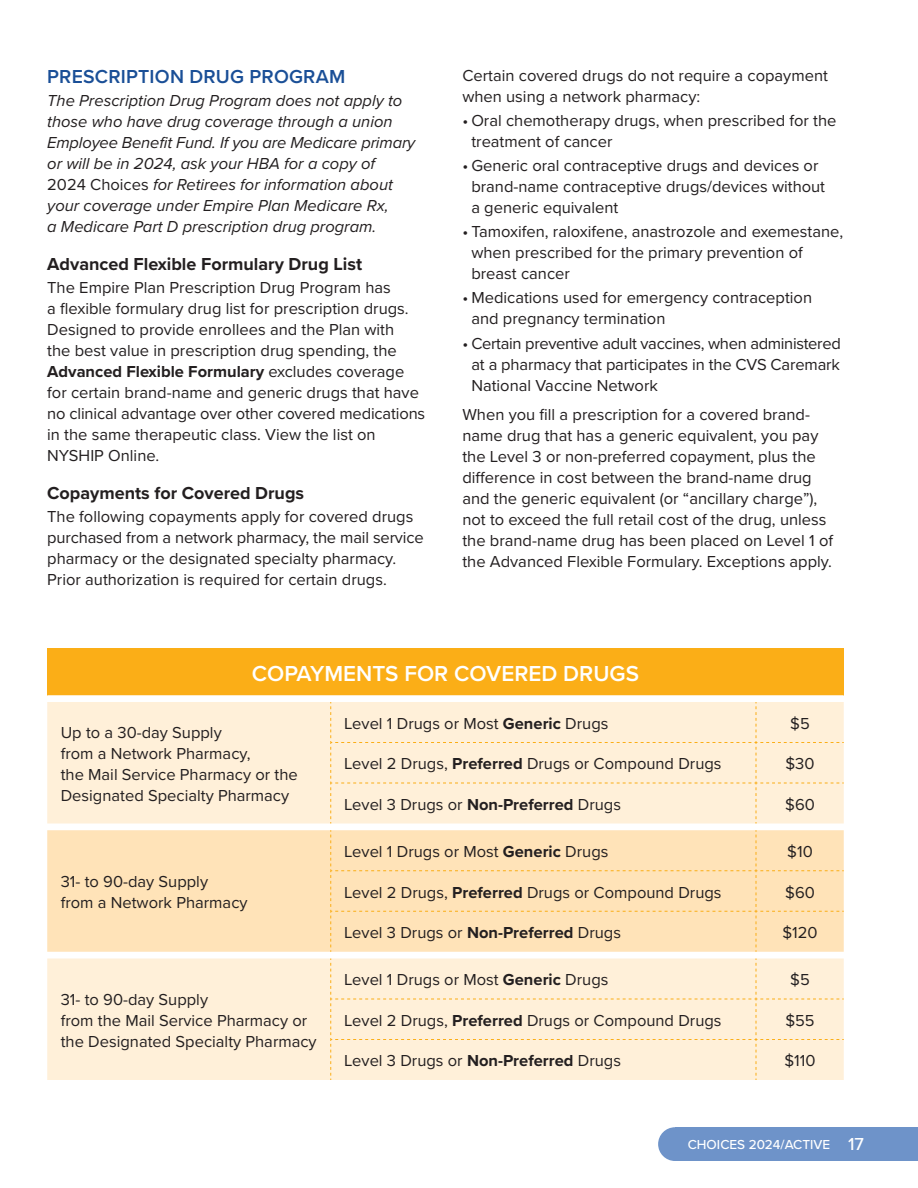
<style>
.page{position:relative;width:918px;height:1188px;background:#fff}
.page>*{position:absolute;margin:0;border:0;box-sizing:border-box;transform-origin:0 0}
._2024_Choices_Table_Titles_White_15_17{font:600 22.5px "Proxima Nova";color:#fff}
._2024_Choices_H2_PMS_13_15{font:600 19.5px "Proxima Nova";letter-spacing:.01em;color:#1a4f97}
._2024_Choices_H3_Proxima_Bold_PMS_12_15{font:700 18px "Proxima Nova";color:#231f20}
._2024_Choices_Body_11_14{font:16.5px/21px "Proxima Nova";color:#231f20}
._2024_Choices_Table_Body_Left_11_14{font:16.5px/21px "Proxima Nova";color:#231f20}
._2024_Choices_Bullet_Proxima_11_14{font:16.5px/21px "Proxima Nova";color:#231f20}
._2024_Choices_Body_11_14-2{font:italic 16.5px/21px "Proxima Nova";color:#231f20}
._2024_Choices_Body_Before_Bullets_11_14{font:16.5px/21px "Proxima Nova";color:#231f20}
._2024_Choices_Drug_Copay_Table_Black_Lef_{font:16.5px "Proxima Nova";color:#231f20}
.t1{font:500 13.5px "Proxima Nova";color:#fff}
.s1{font-style:normal}
.s2{font-weight:700}
.s3{font-size:18px}
</style>
<div class="page">
<div style="left:675px;top:1127px;width:243px;height:34px;background:#6e93c9"></div>
<div style="left:658px;top:1127px;width:34px;height:34px;background:#6e93c9;border-radius:50%"></div>
<div style="left:47px;top:648px;width:797px;height:47px;background:#fbae17"></div>
<div style="left:47px;top:702px;width:283px;height:378px;background:#fff0d9"></div>
<div style="left:47px;top:830px;width:283px;height:122px;background:#ffe3b8"></div>
<div style="left:330px;top:702px;width:514px;height:122px;background:#fff0d9"></div>
<div style="left:330px;top:830px;width:514px;height:122px;background:#ffe3b8"></div>
<div style="left:330px;top:958px;width:514px;height:122px;background:#fff0d9"></div>
<p class="_2024_Choices_H2_PMS_13_15" style="left:47px;top:62px;width:300px">PRESCRIPTION DRUG PROGRAM</p>
<p class="_2024_Choices_Body_11_14-2" style="left:47px;top:89px;width:370px">The Prescription Drug Program does not apply to those who have drug coverage through a union Employee Benefit Fund. If you are Medicare primary or will be in 2024, ask your HBA for a copy of <span class="s1">2024 Choices</span> for Retirees for information about your coverage under Empire Plan Medicare Rx,<br>a Medicare Part D prescription drug program.</p>
<p class="_2024_Choices_H3_Proxima_Bold_PMS_12_15" style="left:47px;top:251px;width:316px">Advanced Flexible Formulary Drug List</p>
<p class="_2024_Choices_Body_11_14" style="left:47px;top:276px;width:380px">The Empire Plan Prescription Drug Program has<br>a flexible formulary drug list for prescription drugs.<br>Designed to provide enrollees and the Plan with<br>the best value in prescription drug spending, the <span class="s2">Advanced Flexible Formulary</span> excludes coverage for certain brand-name and generic drugs that have no clinical advantage over other covered medications in the same therapeutic class. View the list on NYSHIP Online.</p>
<p class="_2024_Choices_H3_Proxima_Bold_PMS_12_15" style="left:47px;top:480px;width:258px">Copayments for Covered Drugs</p>
<p class="_2024_Choices_Body_11_14" style="left:47px;top:505px;width:378px">The following copayments apply for covered drugs purchased from a network pharmacy, the mail service pharmacy or the designated specialty pharmacy.<br>Prior authorization is required for certain drugs.</p>
<p class="_2024_Choices_Body_Before_Bullets_11_14" style="left:462px;top:64px;width:367px">Certain covered drugs do not require a copayment when using a network pharmacy:</p>
<p class="_2024_Choices_Bullet_Proxima_11_14" style="left:471px;top:109px;width:367px;text-indent:-9px">• Oral chemotherapy drugs, when prescribed for the treatment of cancer</p>
<p class="_2024_Choices_Bullet_Proxima_11_14" style="left:471px;top:154px;width:355px;text-indent:-9px">• Generic oral contraceptive drugs and devices or brand-name contraceptive drugs/devices without a generic equivalent</p>
<p class="_2024_Choices_Bullet_Proxima_11_14" style="left:471px;top:221px;width:373px;text-indent:-9px">• Tamoxifen, raloxifene, anastrozole and exemestane, when prescribed for the primary prevention of breast cancer</p>
<p class="_2024_Choices_Bullet_Proxima_11_14" style="left:471px;top:287px;width:342px;text-indent:-9px">• Medications used for emergency contraception and pregnancy termination</p>
<p class="_2024_Choices_Bullet_Proxima_11_14" style="left:471px;top:332px;width:371px;text-align:justify;text-indent:-9px">• Certain preventive adult vaccines, when administered at a pharmacy that participates in the CVS Caremark National Vaccine Network</p>
<p class="_2024_Choices_Body_11_14" style="left:462px;top:404px;width:372px">When you fill a prescription for a covered brand&shy;name drug that has a generic equivalent, you pay the Level 3 or non-preferred copayment, plus the difference in cost between the brand-name drug and the generic equivalent (or “ancillary charge”), not to exceed the full retail cost of the drug, unless the brand-name drug has been placed on Level 1 of the Advanced Flexible Formulary. Exceptions apply.</p>
<p class="_2024_Choices_Table_Titles_White_15_17" style="left:252px;top:656px;width:389px">COPAYMENTS FOR COVERED DRUGS</p>
<p class="_2024_Choices_Table_Body_Left_11_14" style="left:61px;top:721px;width:239px">Up to a 30-day Supply<br>from a Network Pharmacy,<br>the Mail Service Pharmacy or the<br>Designated Specialty Pharmacy</p>
<p class="_2024_Choices_Table_Body_Left_11_14" style="left:61px;top:870px;width:188px">31- to 90-day Supply<br>from a Network Pharmacy</p>
<p class="_2024_Choices_Table_Body_Left_11_14" style="left:61px;top:988px;width:257px">31- to 90-day Supply<br>from the Mail Service Pharmacy or the Designated Specialty Pharmacy</p>
<p class="_2024_Choices_Table_Body_Left_11_14" style="left:344px;top:712px;width:266px">Level 1 Drugs or Most <span class="s2">Generic</span> Drugs</p>
<p class="_2024_Choices_Drug_Copay_Table_Black_Lef_" style="left:790px;top:711px;width:21px">$5</p>
<p class="_2024_Choices_Table_Body_Left_11_14" style="left:344px;top:753px;width:379px">Level 2 Drugs, <span class="s2">Preferred</span> Drugs or Compound Drugs</p>
<p class="_2024_Choices_Drug_Copay_Table_Black_Lef_" style="left:786px;top:751px;width:31px">$30</p>
<p class="_2024_Choices_Table_Body_Left_11_14" style="left:344px;top:793px;width:278px">Level 3 Drugs or <span class="s2">Non-Preferred</span> Drugs</p>
<p class="_2024_Choices_Drug_Copay_Table_Black_Lef_" style="left:785px;top:792px;width:31px">$60</p>
<p class="_2024_Choices_Table_Body_Left_11_14" style="left:344px;top:840px;width:266px">Level 1 Drugs or Most <span class="s2">Generic</span> Drugs</p>
<p class="_2024_Choices_Drug_Copay_Table_Black_Lef_" style="left:787px;top:839px;width:27px">$10</p>
<p class="_2024_Choices_Table_Body_Left_11_14" style="left:344px;top:881px;width:379px">Level 2 Drugs, <span class="s2">Preferred</span> Drugs or Compound Drugs</p>
<p class="_2024_Choices_Drug_Copay_Table_Black_Lef_" style="left:785px;top:880px;width:31px">$60</p>
<p class="_2024_Choices_Table_Body_Left_11_14" style="left:344px;top:921px;width:278px">Level 3 Drugs or <span class="s2">Non-Preferred</span> Drugs</p>
<p class="_2024_Choices_Drug_Copay_Table_Black_Lef_" style="left:782px;top:920px;width:37px">$120</p>
<p class="_2024_Choices_Table_Body_Left_11_14" style="left:344px;top:969px;width:266px">Level 1 Drugs or Most <span class="s2">Generic</span> Drugs</p>
<p class="_2024_Choices_Drug_Copay_Table_Black_Lef_" style="left:790px;top:967px;width:21px">$5</p>
<p class="_2024_Choices_Table_Body_Left_11_14" style="left:344px;top:1009px;width:379px">Level 2 Drugs, <span class="s2">Preferred</span> Drugs or Compound Drugs</p>
<p class="_2024_Choices_Drug_Copay_Table_Black_Lef_" style="left:785px;top:1008px;width:31px">$55</p>
<p class="_2024_Choices_Table_Body_Left_11_14" style="left:344px;top:1050px;width:278px">Level 3 Drugs or <span class="s2">Non-Preferred</span> Drugs</p>
<p class="_2024_Choices_Drug_Copay_Table_Black_Lef_" style="left:785px;top:1049px;width:33px">$110</p>
<p class="t1" style="left:688px;top:1134px;width:178px">CHOICES 2024/ACTIVE <span class="s3">17</span></p>
</div>
